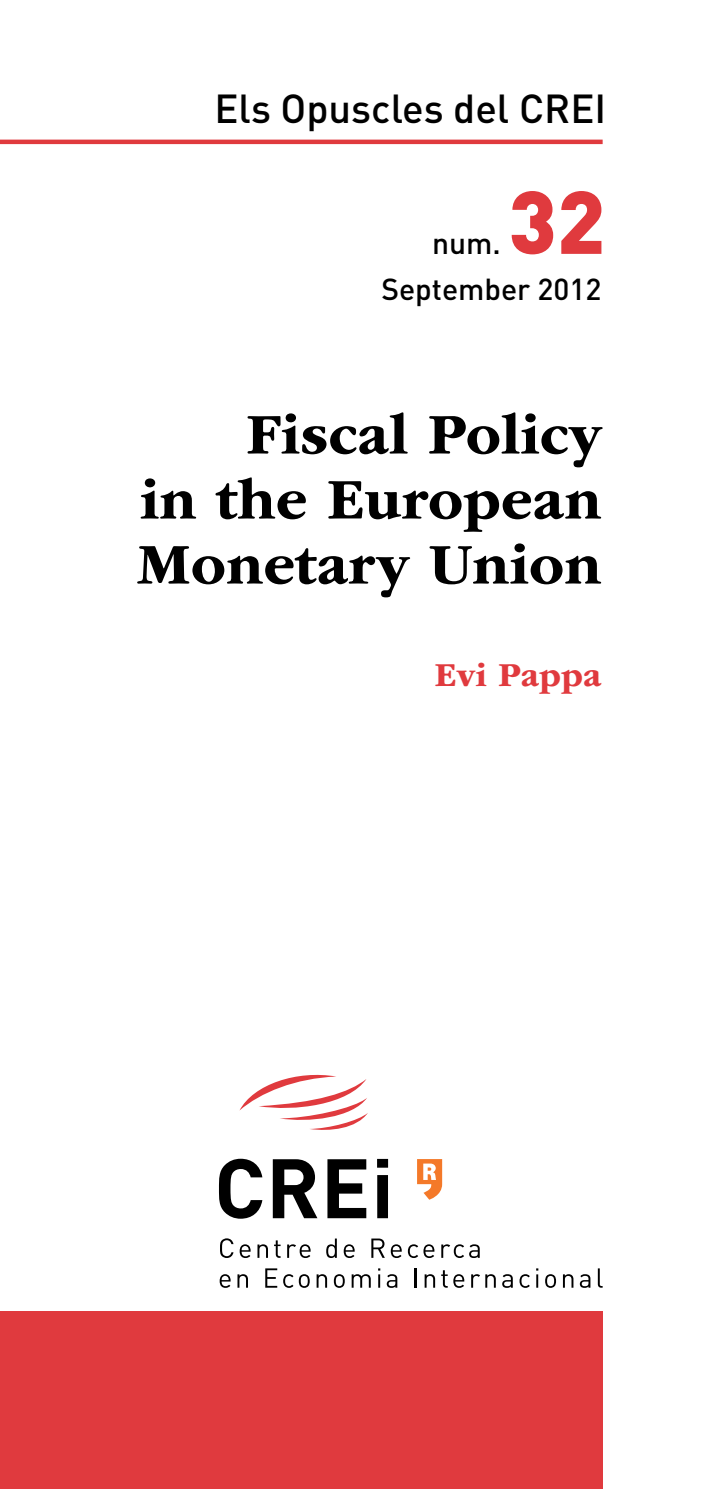
<style>
.page{position:relative;width:709px;height:1489px;background:#fff}
.page>*{position:absolute;margin:0;border:0;box-sizing:border-box;transform-origin:0 0}
.t1{font:900 87.5px "DIN";color:#e03a3e}
.t2{font:700 60px/65px "ITC Garamond Std";color:#000;text-align:justify}
.t3{font:500 40px "DIN";color:#000}
.t4{font:700 35px "ITC Garamond Std";color:#e03a3e}
.t5{font:500 30px "DIN";color:#000}
</style>
<div class="page">
<hr style="left:0;top:140px;width:602px;height:4px;background:#e03a3e">
<div style="left:0;top:1311px;width:602px;height:177px;background:#e03a3e"></div>
<svg style="left:219px;top:1158px;width:43px;height:60px"></svg>
<svg style="left:273px;top:1159px;width:44px;height:59px"></svg>
<svg style="left:327px;top:1159px;width:39px;height:59px"></svg>
<svg style="left:377px;top:1158px;width:11px;height:60px"></svg>
<svg style="left:239px;top:1074px;width:129px;height:56px"></svg>
<svg style="left:417px;top:1159px;width:25px;height:40px"></svg>
<svg style="left:220px;top:1274px;width:11px;height:13px"></svg>
<svg style="left:237px;top:1274px;width:11px;height:13px"></svg>
<svg style="left:265px;top:1268px;width:12px;height:19px"></svg>
<svg style="left:283px;top:1274px;width:10px;height:13px"></svg>
<svg style="left:299px;top:1274px;width:11px;height:13px"></svg>
<svg style="left:316px;top:1274px;width:11px;height:13px"></svg>
<svg style="left:334px;top:1274px;width:11px;height:13px"></svg>
<svg style="left:351px;top:1274px;width:20px;height:13px"></svg>
<svg style="left:378px;top:1268px;width:2px;height:19px"></svg>
<svg style="left:387px;top:1274px;width:10px;height:13px"></svg>
<svg style="left:414px;top:1268px;width:2px;height:19px"></svg>
<svg style="left:424px;top:1274px;width:11px;height:13px"></svg>
<svg style="left:441px;top:1270px;width:23px;height:17px"></svg>
<svg style="left:471px;top:1274px;width:25px;height:13px"></svg>
<svg style="left:502px;top:1274px;width:11px;height:13px"></svg>
<svg style="left:519px;top:1274px;width:11px;height:13px"></svg>
<svg style="left:536px;top:1268px;width:2px;height:19px"></svg>
<svg style="left:545px;top:1274px;width:11px;height:13px"></svg>
<svg style="left:563px;top:1274px;width:10px;height:13px"></svg>
<svg style="left:580px;top:1274px;width:10px;height:13px"></svg>
<svg style="left:598px;top:1268px;width:4px;height:19px"></svg>
<svg style="left:220px;top:1238px;width:13px;height:19px"></svg>
<svg style="left:240px;top:1244px;width:11px;height:13px"></svg>
<svg style="left:257px;top:1244px;width:11px;height:13px"></svg>
<svg style="left:274px;top:1240px;width:6px;height:17px"></svg>
<svg style="left:287px;top:1244px;width:23px;height:13px"></svg>
<svg style="left:326px;top:1238px;width:11px;height:19px"></svg>
<svg style="left:344px;top:1244px;width:11px;height:13px"></svg>
<svg style="left:371px;top:1238px;width:14px;height:19px"></svg>
<svg style="left:391px;top:1244px;width:11px;height:13px"></svg>
<svg style="left:408px;top:1244px;width:26px;height:13px"></svg>
<svg style="left:441px;top:1244px;width:39px;height:13px"></svg>
<p class="t3" style="left:214px;top:83px;width:393px">Els Opuscles del CREI</p>
<h1 class="t1" style="left:508px;top:164px;width:99px">32</h1>
<p class="t5" style="left:381px;top:269px;width:222px">September 2012</p>
<p class="t5" style="left:432px;top:224px;width:70px">num.</p>
<p class="t2" style="left:137px;top:402px;width:466px;text-indent:109px">Fiscal Policy in the European Monetary Union</p>
<p class="t4" style="left:434px;top:654px;width:169px">Evi Pappa</p>
</div>
